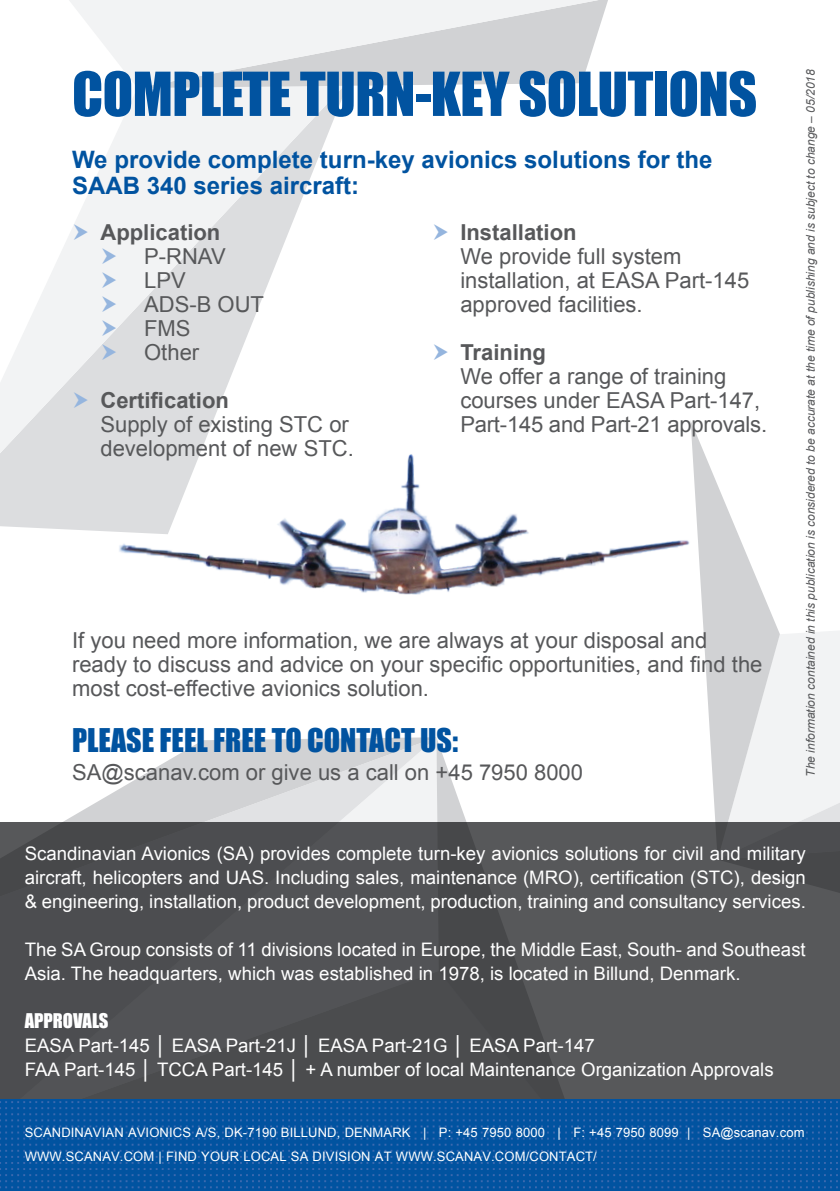
<style>
.page{position:relative;width:840px;height:1191px;background:#fff}
.page>*{position:absolute;margin:0;border:0;box-sizing:border-box;transform-origin:0 0}
.Overskrift{font:56px "Impact";letter-spacing:-.01em;color:#0153a0}
.brød{font:30px "Impact";color:#0153a0}
.Underrub{font:700 24px/26px "Arial";color:#0153a0}
.brød-2{font:22px/24px "Arial";color:#57585a}
.brød-3{font:700 22px "Arial";color:#57585a}
.t1{font:18.6px/24px "Arial";color:#fff;text-align:justify}
.t2{font:18.6px "Impact";color:#fff}
.t3{font:13px "Arial";letter-spacing:.01em;color:#fff}
.Brød{font:italic 12px "Arial";color:#57585a}
</style>
<div class="page">
<svg style="left:436px;top:738px;width:31px;height:84px"></svg>
<svg style="left:63px;top:737px;width:373px;height:85px"></svg>
<svg style="left:690px;top:421px;width:149px;height:401px"></svg>
<svg style="left:0;top:88px;width:346px;height:351px"></svg>
<svg style="left:69px;top:0;width:539px;height:88px;fill:#f2f3f4"></svg>
<div style="left:0;top:822px;width:839px;height:277px;background:#57585a"></div>
<img style="left:0;top:1099px;width:839px;height:92px">
<img style="left:0;top:439px;width:839px;height:178px">
<svg style="left:74px;top:224px;width:14px;height:16px"></svg>
<svg style="left:102px;top:248px;width:14px;height:16px"></svg>
<svg style="left:102px;top:272px;width:14px;height:16px"></svg>
<svg style="left:102px;top:296px;width:14px;height:16px"></svg>
<svg style="left:102px;top:320px;width:14px;height:16px"></svg>
<svg style="left:102px;top:344px;width:14px;height:16px"></svg>
<svg style="left:74px;top:392px;width:14px;height:16px"></svg>
<p class="Overskrift" style="left:72px;top:50px;width:686px">COMPLETE TURN-KEY SOLUTIONS</p>
<p class="Brød" style="left:802px;top:776px;width:709px;rotate:-90deg">The information contained in this publication is considered to be accurate at the time of publishing and is subject to change – 05/2018</p>
<p class="Underrub" style="left:72px;top:147px;width:641px">We provide complete turn-key avionics solutions for the<br>SAAB 340 series aircraft:</p>
<p class="brød-3" style="left:100px;top:218px;width:121px">Application</p>
<p class="brød-2" style="left:144px;top:245px;width:83px">P-RNAV</p>
<p class="brød-2" style="left:144px;top:269px;width:43px">LPV</p>
<p class="brød-2" style="left:144px;top:293px;width:121px">ADS-B OUT</p>
<p class="brød-2" style="left:144px;top:317px;width:48px">FMS</p>
<p class="brød-2" style="left:144px;top:341px;width:57px">Other</p>
<p class="brød-3" style="left:100px;top:386px;width:130px">Certification</p>
<p class="brød-2" style="left:100px;top:413px;width:255px">Supply of existing STC or development of new STC.</p>
<p class="brød-3" style="left:460px;top:218px;width:118px">Installation</p>
<p class="brød-2" style="left:460px;top:245px;width:290px">We provide full system installation, at EASA Part-145 approved facilities.</p>
<p class="brød-3" style="left:460px;top:338px;width:87px">Training</p>
<p class="brød-2" style="left:460px;top:365px;width:308px">We offer a range of training courses under EASA Part-147,<br>Part-145 and Part-21 approvals.</p>
<p class="brød-2" style="left:72px;top:629px;width:691px">If you need more information, we are always at your disposal and ready to discuss and advice on your specific opportunities, and find the most cost-effective avionics solution.</p>
<p class="brød" style="left:72px;top:717px;width:387px">PLEASE FEEL FREE TO CONTACT US:</p>
<p class="brød-2" style="left:72px;top:761px;width:512px">SA@scanav.com or give us a call on +45 7950 8000</p>
<p class="t1" style="left:25px;top:841px;width:782px">Scandinavian Avionics (SA) provides complete turn-key avionics solutions for civil and military aircraft, helicopters and UAS. Including sales, maintenance (MRO), certification (STC), design &amp; engineering, installation, product development, production, training and consultancy services.</p>
<p class="t1" style="left:25px;top:937px;width:782px">The SA Group consists of 11 divisions located in Europe, the Middle East, South- and Southeast<br>Asia. The headquarters, which was established in 1978, is located in Billund, Denmark.</p>
<p class="t2" style="left:25px;top:1006px;width:85px">APPROVALS</p>
<p class="t1" style="left:25px;top:1033px;width:571px">EASA Part-145 │ EASA Part-21J │ EASA Part-21G │ EASA Part-147</p>
<p class="t1" style="left:25px;top:1057px;width:750px">FAA Part-145 │ TCCA Part-145 │ + A number of local Maintenance Organization Approvals</p>
<p class="t3" style="left:25px;top:1123px;width:780px">SCANDINAVIAN AVIONICS A/S, DK-7190 BILLUND, DENMARK | P: +45 7950 8000 | F: +45 7950 8099 | SA@scanav.com</p>
<p class="t3" style="left:25px;top:1147px;width:573px">WWW.SCANAV.COM | FIND YOUR LOCAL SA DIVISION AT WWW.SCANAV.COM/CONTACT/</p>
</div>
